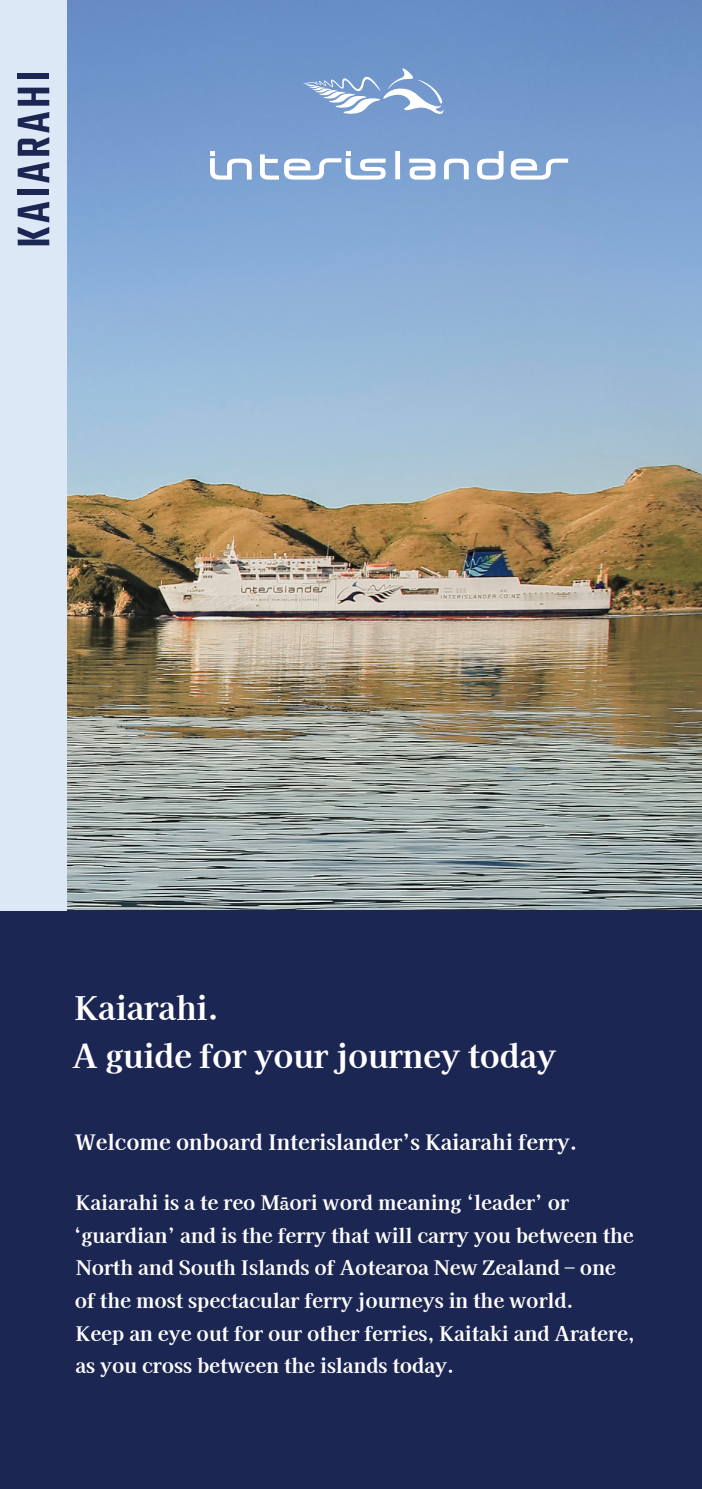
<style>
.page{position:relative;width:702px;height:1489px;background:#fff}
.page>*{position:absolute;margin:0;border:0;box-sizing:border-box;transform-origin:0 0}
.t1{font:500 50px "Teko";letter-spacing:.07em;color:#1c2652}
.t2{font:800 32.5px/47.5px "Kaisei Tokumin";letter-spacing:-.005em;color:#fff}
.t3{font:800 21.25px "Kaisei Tokumin";color:#fff}
.t4{font:800 20px/32.5px "Kaisei Tokumin";color:#fff}
.s1{font-family:"Sentinel";font-weight:500}
</style>
<div class="page">
<img style="left:66px;top:0;width:636px;height:910px">
<div style="left:0;top:910px;width:702px;height:578px;background:#1c2652"></div>
<svg style="left:210px;top:151px;width:42px;height:29px"></svg>
<svg style="left:409px;top:159px;width:26px;height:21px"></svg>
<svg style="left:395px;top:151px;width:5px;height:28px"></svg>
<svg style="left:444px;top:159px;width:24px;height:20px"></svg>
<svg style="left:477px;top:151px;width:26px;height:29px"></svg>
<svg style="left:260px;top:151px;width:125px;height:29px"></svg>
<svg style="left:510px;top:159px;width:58px;height:21px"></svg>
<svg style="left:303px;top:68px;width:141px;height:48px"></svg>
<div style="left:0;top:0;width:66px;height:910px;background:#dce8f6"></div>
<h1 class="t1" style="left:5px;top:248px;width:179px;rotate:-90deg">KAIARAHI</h1>
<h2 class="t2" style="left:72px;top:984px;width:485px">Kaiarahi.<br>A guide for your journey today</h2>
<p class="t3" style="left:75px;top:1129px;width:504px">Welcome onboard Interislander’s Kaiarahi ferry.</p>
<p class="t4" style="left:74px;top:1186px;width:562px">Kaiarahi is a te reo M<span class="s1">ā</span>ori word meaning ‘leader’ or ‘guardian’ and is the ferry that will carry you between the North and South Islands of Aotearoa New Zealand – one of the most spectacular ferry journeys in the world.<br>Keep an eye out for our other ferries, Kaitaki and Aratere, as you cross between the islands today.</p>
</div>
